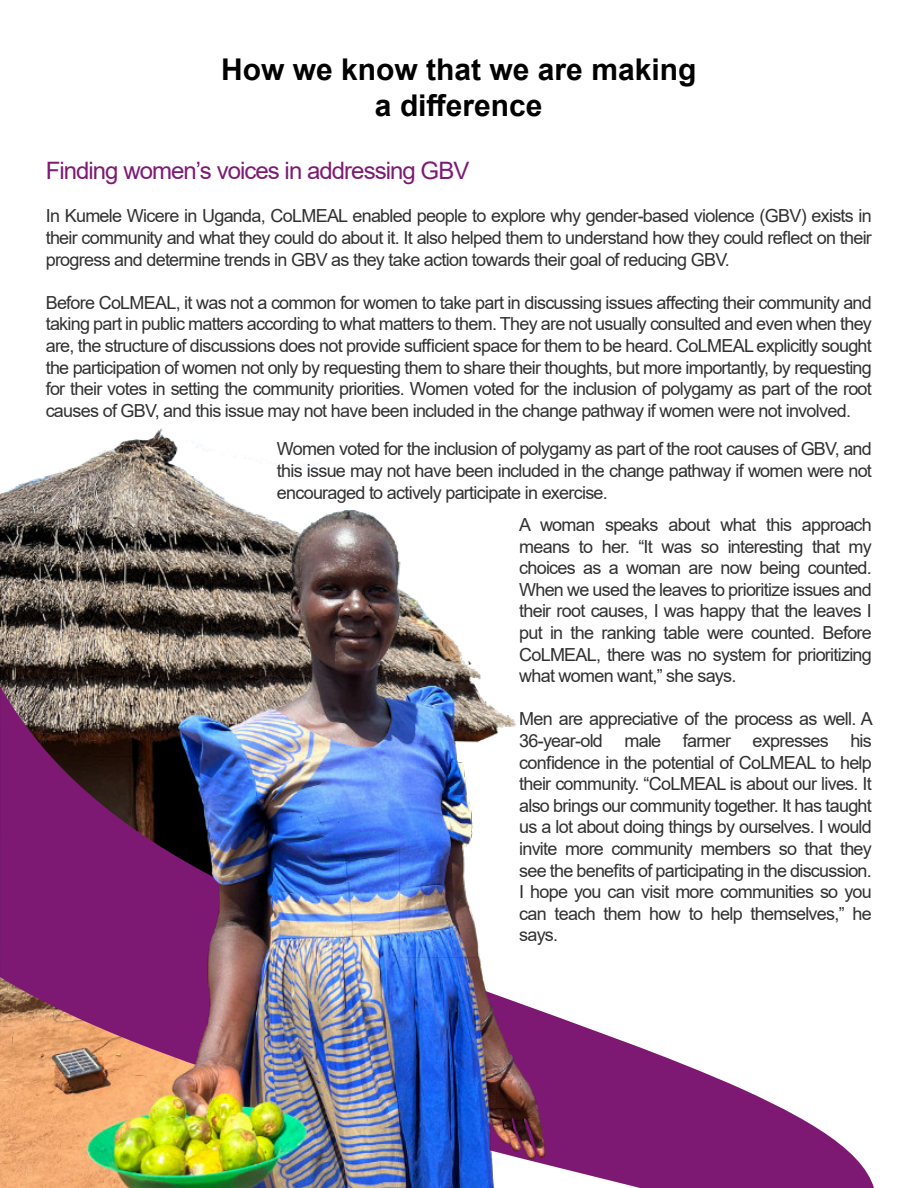
<style>
.page{position:relative;width:918px;height:1188px;background:#fff}
.page>*{position:absolute;margin:0;border:0;box-sizing:border-box;transform-origin:0 0}
.t1{font:700 30px/36px "Arial";color:#010101;text-align:center}
.t2{font:24px "Arial";letter-spacing:-.04em;color:#7d1a73}
.t3{font:18px/21.6px "Arial";letter-spacing:-.04em;color:#313131;text-align:justify}
</style>
<div class="page">
<img style="left:0;top:428px;width:874px;height:760px">
<h1 class="t1" style="left:221px;top:55px;width:477px">How we know that we are making a difference</h1>
<h2 class="t2" style="left:46px;top:162px;width:425px">Finding women’s voices in addressing GBV</h2>
<p class="t3" style="left:46px;top:207px;width:828px">In Kumele Wicere in Uganda, CoLMEAL enabled people to explore why gender-based violence (GBV) exists in their community and what they could do about it. It also helped them to understand how they could reflect on their progress and determine trends in GBV as they take action towards their goal of reducing GBV.</p>
<p class="t3" style="left:46px;top:293px;width:828px">Before CoLMEAL, it was not a common for women to take part in discussing issues affecting their community and taking part in public matters according to what matters to them. They are not usually consulted and even when they are, the structure of discussions does not provide sufficient space for them to be heard. CoLMEAL explicitly sought the participation of women not only by requesting them to share their thoughts, but more importantly, by requesting for their votes in setting the community priorities. Women voted for the inclusion of polygamy as part of the root causes of GBV, and this issue may not have been included in the change pathway if women were not involved.</p>
<p class="t3" style="left:277px;top:440px;width:597px">Women voted for the inclusion of polygamy as part of the root causes of GBV, and this issue may not have been included in the change pathway if women were not encouraged to actively participate in exercise.</p>
<p class="t3" style="left:519px;top:516px;width:354px">A woman speaks about what this approach means to her. “It was so interesting that my choices as a woman are now being counted.<br>When we used the leaves to prioritize issues and their root causes, I was happy that the leaves I put in the ranking table were counted. Before CoLMEAL, there was no system for prioritizing what women want,” she says.</p>
<p class="t3" style="left:519px;top:710px;width:355px">Men are appreciative of the process as well. A 36-year-old male farmer expresses his confidence in the potential of CoLMEAL to help their community. “CoLMEAL is about our lives. It also brings our community together. It has taught us a lot about doing things by ourselves. I would invite more community members so that they see the benefits of participating in the discussion.<br>I hope you can visit more communities so you can teach them how to help themselves,” he says.</p>
</div>
